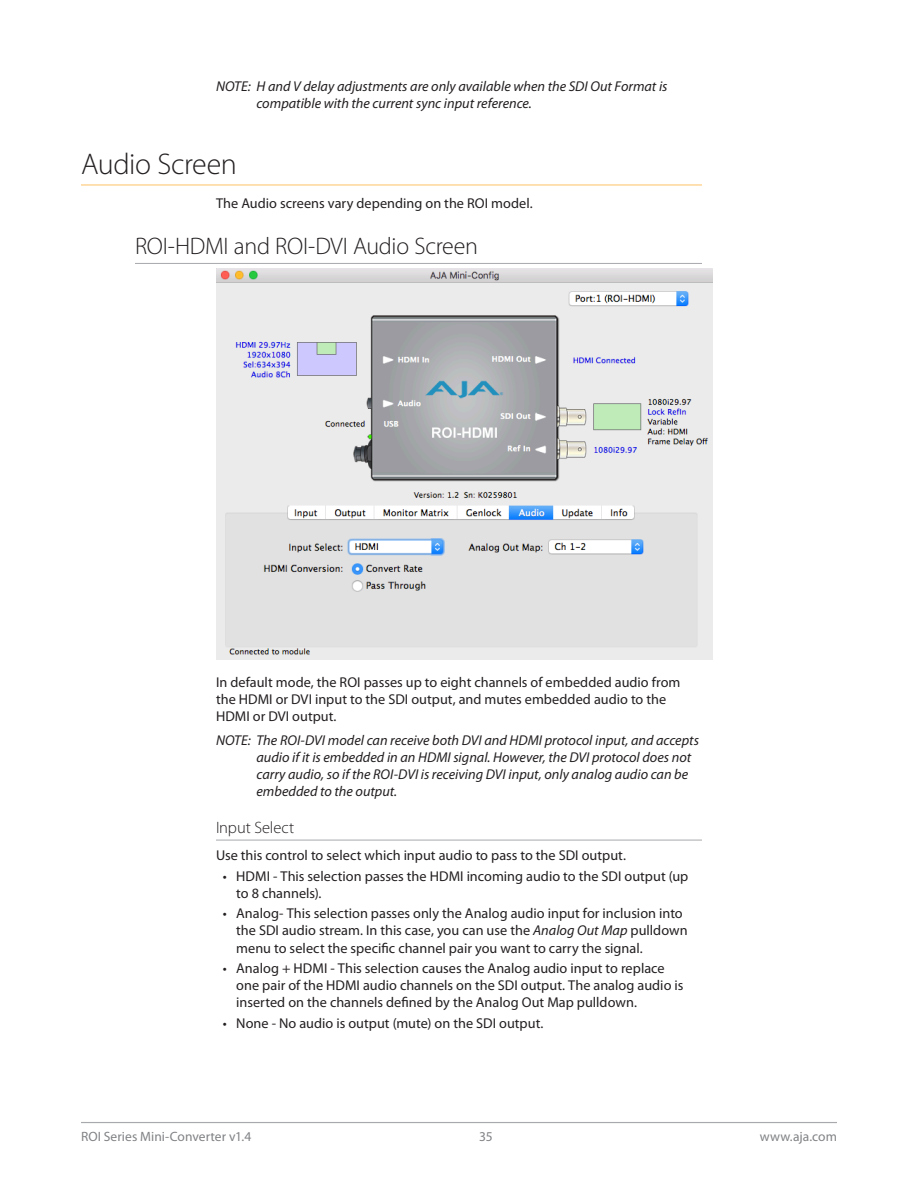
<style>
.page{position:relative;width:918px;height:1188px;background:#fff}
.page>*{position:absolute;margin:0;border:0;box-sizing:border-box;transform-origin:0 0}
._1Head{font:300 30px "Myriad Pro";letter-spacing:-.015em;color:#231f20}
._2Head{font:300 24px "Myriad Pro";letter-spacing:-.015em;color:#231f20}
._4Head{font:300 16.5px "Myriad Pro";letter-spacing:-.005em;color:#231f20}
.Body{font:14.25px/17.1px "Myriad Pro";letter-spacing:.005em;color:#231f20}
.Note{font:italic 14.25px/17.1px "Myriad Pro";color:#231f20}
.t1{font:13.5px "Myriad Pro";letter-spacing:.005em;color:#808285}
.s1{font-style:italic}
</style>
<div class="page">
<hr style="left:81px;top:1122px;width:756px;height:1px;background:#a8a9ad">
<hr style="left:81px;top:184px;width:621px;height:2px;background:#ffd699">
<hr style="left:135px;top:263px;width:567px;height:1px;background:#a8a9ad">
<hr style="left:216px;top:840px;width:486px;height:1px;background:#a8a9ad">
<img style="left:216px;top:269px;width:496px;height:391px">
<p class="Note" style="left:256px;top:77px;width:412px;text-indent:-40px">NOTE: H and V delay adjustments are only available when the SDI Out Format is compatible with the current sync input reference.</p>
<p class="_1Head" style="left:81px;top:148px;width:157px">Audio Screen</p>
<p class="Body" style="left:216px;top:195px;width:318px">The Audio screens vary depending on the ROI model.</p>
<p class="_2Head" style="left:135px;top:233px;width:344px">ROI-HDMI and ROI-DVI Audio Screen</p>
<p class="Body" style="left:216px;top:673px;width:466px">In default mode, the ROI passes up to eight channels of embedded audio from the HDMI or DVI input to the SDI output, and mutes embedded audio to the<br>HDMI or DVI output.</p>
<p class="Note" style="left:256px;top:732px;width:444px;text-indent:-40px">NOTE: The ROI-DVI model can receive both DVI and HDMI protocol input, and accepts audio if it is embedded in an HDMI signal. However, the DVI protocol does not carry audio, so if the ROI-DVI is receiving DVI input, only analog audio can be embedded to the output.</p>
<p class="_4Head" style="left:216px;top:819px;width:80px">Input Select</p>
<p class="Body" style="left:216px;top:847px;width:412px">Use this control to select which input audio to pass to the SDI output.</p>
<p class="Body" style="left:236px;top:867px;width:454px;text-indent:-14px">• HDMI - This selection passes the HDMI incoming audio to the SDI output (up to 8 channels).</p>
<p class="Body" style="left:236px;top:905px;width:453px;text-indent:-14px">• Analog- This selection passes only the Analog audio input for inclusion into the SDI audio stream. In this case, you can use the <span class="s1">Analog Out Map</span> pulldown menu to select the specific channel pair you want to carry the signal.</p>
<p class="Body" style="left:236px;top:959px;width:449px;text-indent:-14px">• Analog + HDMI - This selection causes the Analog audio input to replace one pair of the HDMI audio channels on the SDI output. The analog audio is inserted on the channels defined by the Analog Out Map pulldown.</p>
<p class="Body" style="left:223px;top:1014px;width:322px">• None - No audio is output (mute) on the SDI output.</p>
<p class="t1" style="left:81px;top:1128px;width:172px">ROI Series Mini-Converter v1.4</p>
<p class="t1" style="left:479px;top:1128px;width:15px">35</p>
<p class="t1" style="left:760px;top:1128px;width:79px">www.aja.com</p>
</div>
